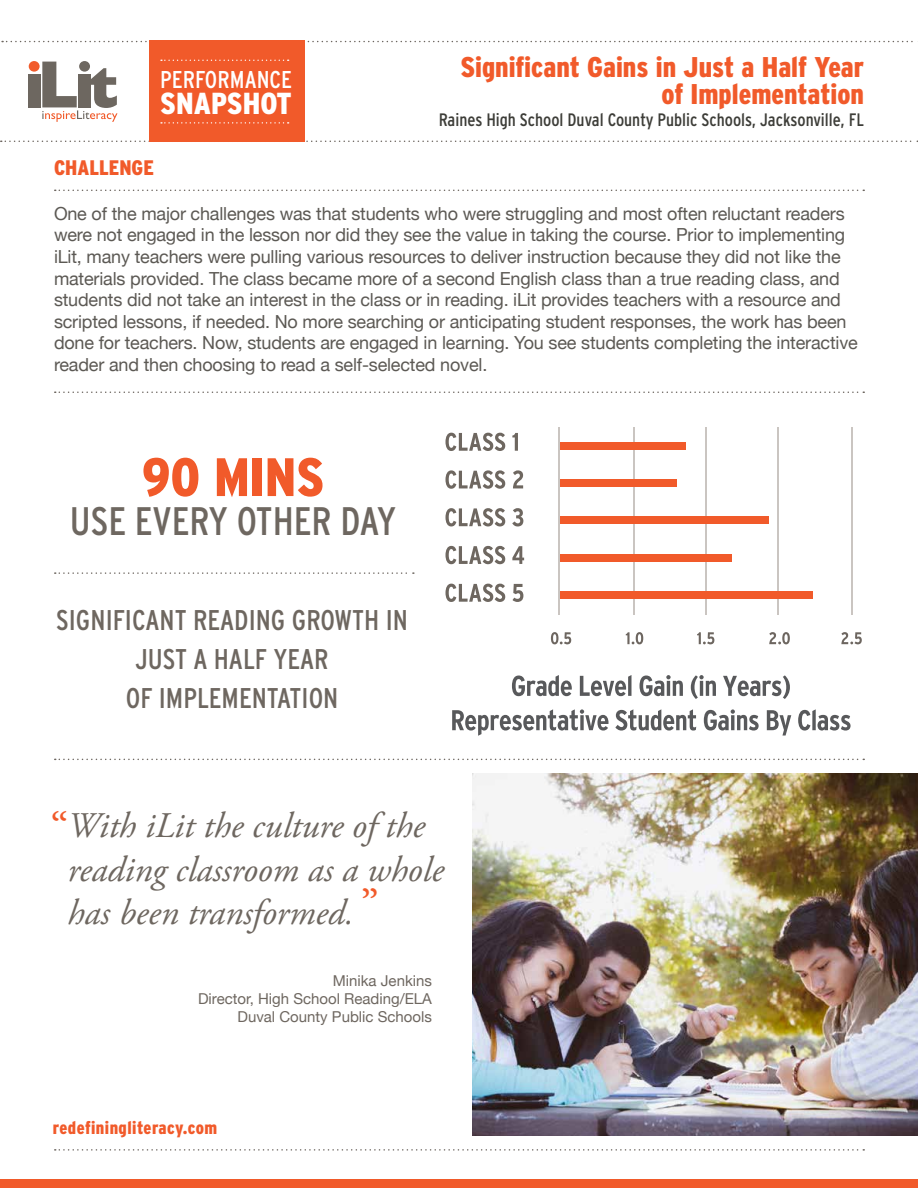
<style>
.page{position:relative;width:918px;height:1188px;background:#fff}
.page>*{position:absolute;margin:0;border:0;box-sizing:border-box;transform-origin:0 0}
.t1{font:900 condensed 54px "Interstate";color:#f15a2a}
.t2{font:43.5px "Minion Pro";color:#f15a2a}
.t3{font:condensed 39.75px "Interstate";color:#6e6760}
.t4{font:italic 36px/43.2px "Adobe Garamond Pro";color:#6e6760}
.t5{font:900 condensed 30.3px "Interstate";color:#fff}
.t6{font:condensed 28.5px/39px "Interstate";color:#6e6760}
.t7{font:900 condensed 28.5px/27px "Interstate";color:#f15a2a;text-align:right}
.t8{font:condensed 24.3px "Interstate";color:#fff}
.t9{font:900 condensed 21px "Interstate";color:#f15a2a}
.t10{font:18px/21.6px "Helvetica Neue";letter-spacing:-.01em;color:#5c5954}
.t11{font:condensed 18px "Interstate";color:#3d3d38}
.t12{font:900 condensed 18px "Interstate";letter-spacing:.025em;color:#f15a2a}
.t13{font:15px/18px "Helvetica Neue";color:#6e6760;text-align:right}
</style>
<div class="page">
<svg style="left:55px;top:190px;width:809px;height:1px"></svg>
<svg style="left:55px;top:392px;width:809px;height:1px"></svg>
<svg style="left:55px;top:572px;width:359px;height:2px"></svg>
<svg style="left:55px;top:759px;width:809px;height:1px"></svg>
<div style="left:0;top:1179px;width:918px;height:9px;background:#f15a2a"></div>
<svg style="left:55px;top:1149px;width:809px;height:2px"></svg>
<svg style="left:1px;top:141px;width:917px;height:1px"></svg>
<svg style="left:2px;top:41px;width:911px;height:1px"></svg>
<div style="left:149px;top:41px;width:155px;height:101px;background:#f15a2a"></div>
<div style="left:28px;top:74px;width:12px;height:33px;background:#6d6760"></div>
<div style="left:29px;top:61px;width:11px;height:11px;background:#f15b2b;border-radius:50%"></div>
<svg style="left:42px;top:62px;width:76px;height:60px"></svg>
<svg style="left:161px;top:122px;width:128px;height:2px"></svg>
<svg style="left:161px;top:60px;width:128px;height:1px"></svg>
<svg style="left:445px;top:508px;width:60px;height:18px"></svg>
<svg style="left:512px;top:508px;width:11px;height:18px"></svg>
<svg style="left:446px;top:546px;width:59px;height:18px"></svg>
<svg style="left:512px;top:546px;width:12px;height:18px"></svg>
<svg style="left:446px;top:584px;width:59px;height:18px"></svg>
<svg style="left:513px;top:584px;width:10px;height:18px"></svg>
<hr style="left:558px;top:428px;width:2px;height:187px;background:#cac5c1">
<hr style="left:633px;top:428px;width:2px;height:187px;background:#cac5c1">
<hr style="left:705px;top:428px;width:2px;height:187px;background:#cac5c1">
<hr style="left:777px;top:428px;width:2px;height:187px;background:#cac5c1">
<svg style="left:446px;top:433px;width:59px;height:18px"></svg>
<svg style="left:512px;top:433px;width:6px;height:18px"></svg>
<svg style="left:445px;top:470px;width:60px;height:19px"></svg>
<svg style="left:513px;top:470px;width:10px;height:18px"></svg>
<hr style="left:851px;top:428px;width:2px;height:187px;background:#cac5c1">
<div style="left:561px;top:442px;width:125px;height:8px;background:#f15a2a"></div>
<div style="left:561px;top:480px;width:116px;height:7px;background:#f15a2a"></div>
<div style="left:561px;top:517px;width:208px;height:7px;background:#f15a2a"></div>
<div style="left:561px;top:554px;width:171px;height:7px;background:#f15a2a"></div>
<div style="left:561px;top:591px;width:252px;height:8px;background:#f15a2a"></div>
<svg style="left:551px;top:632px;width:20px;height:12px"></svg>
<svg style="left:626px;top:632px;width:17px;height:12px"></svg>
<svg style="left:697px;top:632px;width:17px;height:12px"></svg>
<svg style="left:769px;top:632px;width:21px;height:12px"></svg>
<svg style="left:841px;top:632px;width:21px;height:12px"></svg>
<img style="left:472px;top:774px;width:446px;height:362px">
<svg style="left:512px;top:675px;width:60px;height:21px"></svg>
<svg style="left:580px;top:675px;width:52px;height:21px"></svg>
<svg style="left:640px;top:675px;width:43px;height:21px"></svg>
<svg style="left:691px;top:675px;width:25px;height:24px"></svg>
<svg style="left:723px;top:675px;width:67px;height:24px"></svg>
<svg style="left:452px;top:709px;width:157px;height:27px"></svg>
<svg style="left:615px;top:709px;width:81px;height:22px"></svg>
<svg style="left:704px;top:709px;width:55px;height:22px"></svg>
<svg style="left:767px;top:710px;width:24px;height:26px"></svg>
<svg style="left:798px;top:709px;width:53px;height:22px"></svg>
<h3 class="t8" style="left:160px;top:66px;width:133px">PERFORMANCE</h3>
<h3 class="t5" style="left:160px;top:86px;width:133px">SNAPSHOT</h3>
<p class="t9" style="left:54px;top:156px;width:101px">CHALLENGE</p>
<h3 class="t7" style="left:460px;top:53px;width:405px">Significant Gains in Just a Half Year of Implementation</h3>
<p class="t11" style="left:439px;top:109px;width:427px">RAINES HIGH SCHOOL DUVAL COUNTY PUBLIC SCHOOLS, JACKSONVILLE, FL</p>
<p class="t10" style="left:54px;top:204px;width:805px">One of the major challenges was that students who were struggling and most often reluctant readers were not engaged in the lesson nor did they see the value in taking the course. Prior to implementing iLit, many teachers were pulling various resources to deliver instruction because they did not like the materials provided. The class became more of a second English class than a true reading class, and students did not take an interest in the class or in reading. iLit provides teachers with a resource and scripted lessons, if needed. No more searching or anticipating student responses, the work has been done for teachers. Now, students are engaged in learning. You see students completing the interactive reader and then choosing to read a self-selected novel.</p>
<h1 class="t1" style="left:142px;top:447px;width:184px">90 MINS</h1>
<h3 class="t3" style="left:70px;top:499px;width:328px">USE EVERY OTHER DAY</h3>
<h3 class="t6" style="left:56px;top:601px;width:151px">SIGNIFICANT READ</h3>
<h3 class="t6" style="left:249px;top:601px;width:161px">ING GROWTH IN</h3>
<h3 class="t6" style="left:135px;top:640px;width:14px">JUST</h3>
<h3 class="t6" style="left:193px;top:640px;width:35px">A HALF</h3>
<h3 class="t6" style="left:126px;top:640px;width:214px;text-indent:148px">YEAR<br>OF IMPLEMENTATION</h3>
<h2 class="t2" style="left:51px;top:799px;width:19px">“</h2>
<h3 class="t4" style="left:68px;top:805px;width:378px">With iLit the culture of the reading classroom as a whole has been transformed.</h3>
<h2 class="t2" style="left:361px;top:876px;width:19px">”</h2>
<p class="t13" style="left:198px;top:973px;width:235px">Minika Jenkins<br>Director, High School Reading/ELA<br>Duval County Public Schools</p>
<p class="t12" style="left:53px;top:1117px;width:166px">redefiningliteracy.com</p>
</div>
